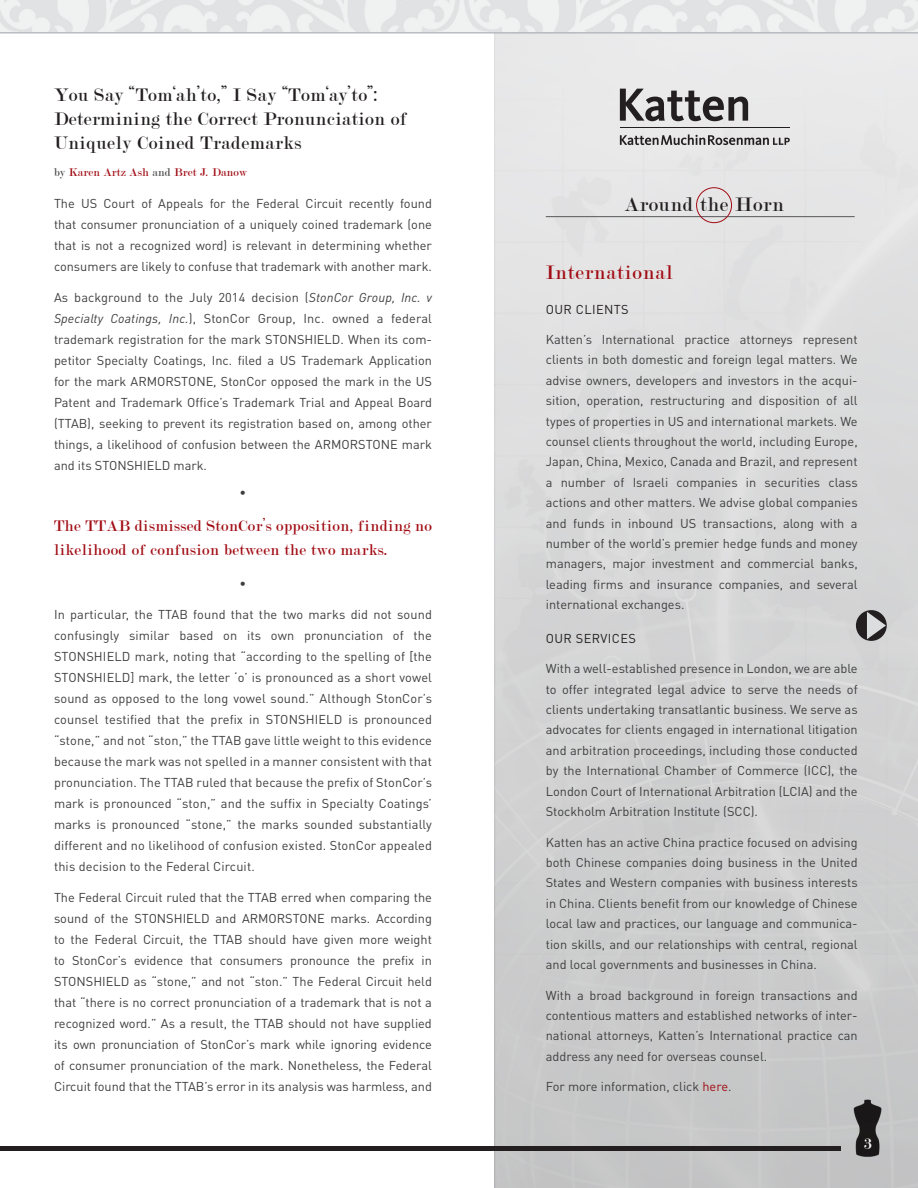
<style>
.page{position:relative;width:918px;height:1188px;background:#fff}
.page>*{position:absolute;margin:0;border:0;box-sizing:border-box;transform-origin:0 0}
.Callout{font:21px "Modern";letter-spacing:.05em;color:#a10c14}
.t1{font:21px "Modern";letter-spacing:.04em;color:#231f20}
.t2{font:19.5px/24px "Modern";letter-spacing:.03em;color:#231f20}
.Callout-2{font:16.5px/24px "Modern";letter-spacing:.03em;color:#a10c14}
.t3{font:16.5px "Modern";color:#fff}
.t4{font:12.75px/21px "DINOT";color:#3e3e3f;text-align:justify}
.t5{font:12.75px "DINOT";letter-spacing:.03em;color:#231f20}
.Author{font:12px "Modern";letter-spacing:.02em;color:#a10c14}
.s1{color:#4b4c4d}
.s2{font-style:italic}
.s3{color:#a10c14}
</style>
<div class="page">
<svg style="left:495px;top:34px;width:423px;height:1154px;background:#d6d6d7"></svg>
<div style="left:856px;top:610px;width:31px;height:31px;background:#231f20;border-radius:50%"></div>
<svg style="left:867px;top:612px;width:19px;height:27px"></svg>
<img style="left:849px;top:1097px;width:40px;height:69px">
<img style="left:0;top:0;width:918px;height:32px">
<hr style="left:546px;top:216px;width:309px;height:1px;background:#57585a">
<hr style="left:0;top:32px;width:918px;height:2px;background:#b9bcc0">
<hr style="left:0;top:1146px;width:840px;height:4px;background:#231f20">
<svg style="left:620px;top:89px;width:128px;height:32px;background:#929091"></svg>
<hr style="left:620px;top:128px;width:170px;height:1px;background:#231f20">
<svg style="left:620px;top:134px;width:170px;height:11px;background:#a3a2a3"></svg>
<div style="left:696px;top:187px;width:36px;height:36px;border:1px solid #a10c14;border-radius:50%"></div>
<p class="t2" style="left:54px;top:83px;width:355px">You Say “Tom‘ah’to,” I Say “Tom‘ay’to”:<br>Determining the Correct Pronunciation of<br>Uniquely Coined Trademarks</p>
<p class="Author" style="left:54px;top:167px;width:194px"><span class="s1">by</span> Karen Artz Ash <span class="s1">and</span> Bret J. Danow</p>
<p class="t4" style="left:54px;top:193px;width:379px">The US Court of Appeals for the Federal Circuit recently found that consumer pronunciation of a uniquely coined trademark (one that is not a recognized word) is relevant in determining whether consumers are likely to confuse that trademark with another mark.</p>
<p class="t4" style="left:54px;top:287px;width:380px">As background to the July 2014 decision (<span class="s2">StonCor Group, Inc. v Specialty Coatings, Inc.</span>), StonCor Group, Inc. owned a federal trademark registration for the mark STONSHIELD. When its com&shy;petitor Specialty Coatings, Inc. filed a US Trademark Application for the mark ARMORSTONE, StonCor opposed the mark in the US Patent and Trademark Office’s Trademark Trial and Appeal Board (TTAB), seeking to prevent its registration based on, among other things, a likelihood of confusion between the ARMORSTONE mark and its STONSHIELD mark.</p>
<p class="t4" style="left:240px;top:482px;width:8px">•</p>
<p class="Callout-2" style="left:54px;top:514px;width:379px">The TTAB dismissed StonCor’s opposition, finding no likelihood of confusion between the two marks.</p>
<p class="t4" style="left:240px;top:572px;width:8px">•</p>
<p class="t4" style="left:54px;top:603px;width:380px">In particular, the TTAB found that the two marks did not sound confusingly similar based on its own pronunciation of the STONSHIELD mark, noting that “according to the spelling of [the STONSHIELD] mark, the letter ‘o’ is pronounced as a short vowel sound as opposed to the long vowel sound.” Although StonCor’s counsel testified that the prefix in STONSHIELD is pronounced “stone,” and not “ston,” the TTAB gave little weight to this evidence because the mark was not spelled in a manner consistent with that pronunciation. The TTAB ruled that because the prefix of StonCor’s mark is pronounced “ston,” and the suffix in Specialty Coatings’ marks is pronounced “stone,” the marks sounded substantially different and no likelihood of confusion existed. StonCor appealed this decision to the Federal Circuit.</p>
<p class="t4" style="left:54px;top:887px;width:380px">The Federal Circuit ruled that the TTAB erred when comparing the sound of the STONSHIELD and ARMORSTONE marks. According to the Federal Circuit, the TTAB should have given more weight to StonCor’s evidence that consumers pronounce the prefix in STONSHIELD as “stone,” and not “ston.” The Federal Circuit held that “there is no correct pronunciation of a trademark that is not a recognized word.” As a result, the TTAB should not have supplied its own pronunciation of StonCor’s mark while ignoring evidence of consumer pronunciation of the mark. Nonetheless, the Federal Circuit found that the TTAB’s error in its analysis was harmless, and</p>
<p class="t1" style="left:624px;top:194px;width:161px">Around the Horn</p>
<p class="Callout" style="left:546px;top:262px;width:128px">International</p>
<p class="t5" style="left:546px;top:301px;width:84px">OUR CLIENTS</p>
<p class="t4" style="left:546px;top:329px;width:313px;line-height:20.4px">Katten’s International practice attorneys represent clients in both domestic and foreign legal matters. We advise owners, developers and investors in the acqui&shy;sition, operation, restructuring and disposition of all types of properties in US and international markets. We counsel clients throughout the world, including Europe, Japan, China, Mexico, Canada and Brazil, and represent a number of Israeli companies in securities class actions and other matters. We advise global companies and funds in inbound US transactions, along with a number of the world’s premier hedge funds and money managers, major investment and commercial banks, leading firms and insurance companies, and several international exchanges.</p>
<p class="t5" style="left:546px;top:630px;width:92px">OUR SERVICES</p>
<p class="t4" style="left:546px;top:658px;width:313px;line-height:20.4px">With a well-established presence in London, we are able to offer integrated legal advice to serve the needs of clients undertaking transatlantic business. We serve as advocates for clients engaged in international litigation and arbitration proceedings, including those conducted by the International Chamber of Commerce (ICC), the London Court of International Arbitration (LCIA) and the Stockholm Arbitration Institute (SCC).</p>
<p class="t4" style="left:546px;top:831px;width:313px;line-height:20.4px">Katten has an active China practice focused on advising both Chinese companies doing business in the United States and Western companies with business interests in China. Clients benefit from our knowledge of Chinese local law and practices, our language and communica&shy;tion skills, and our relationships with central, regional and local governments and businesses in China.</p>
<p class="t4" style="left:546px;top:984px;width:313px;line-height:20.4px">With a broad background in foreign transactions and contentious matters and established networks of inter&shy;national attorneys, Katten’s International practice can address any need for overseas counsel.</p>
<p class="t4" style="left:546px;top:1076px;width:187px">For more information, click <span class="s3">here</span>.</p>
<p class="t3" style="left:864px;top:1136px;width:9px">3</p>
</div>
